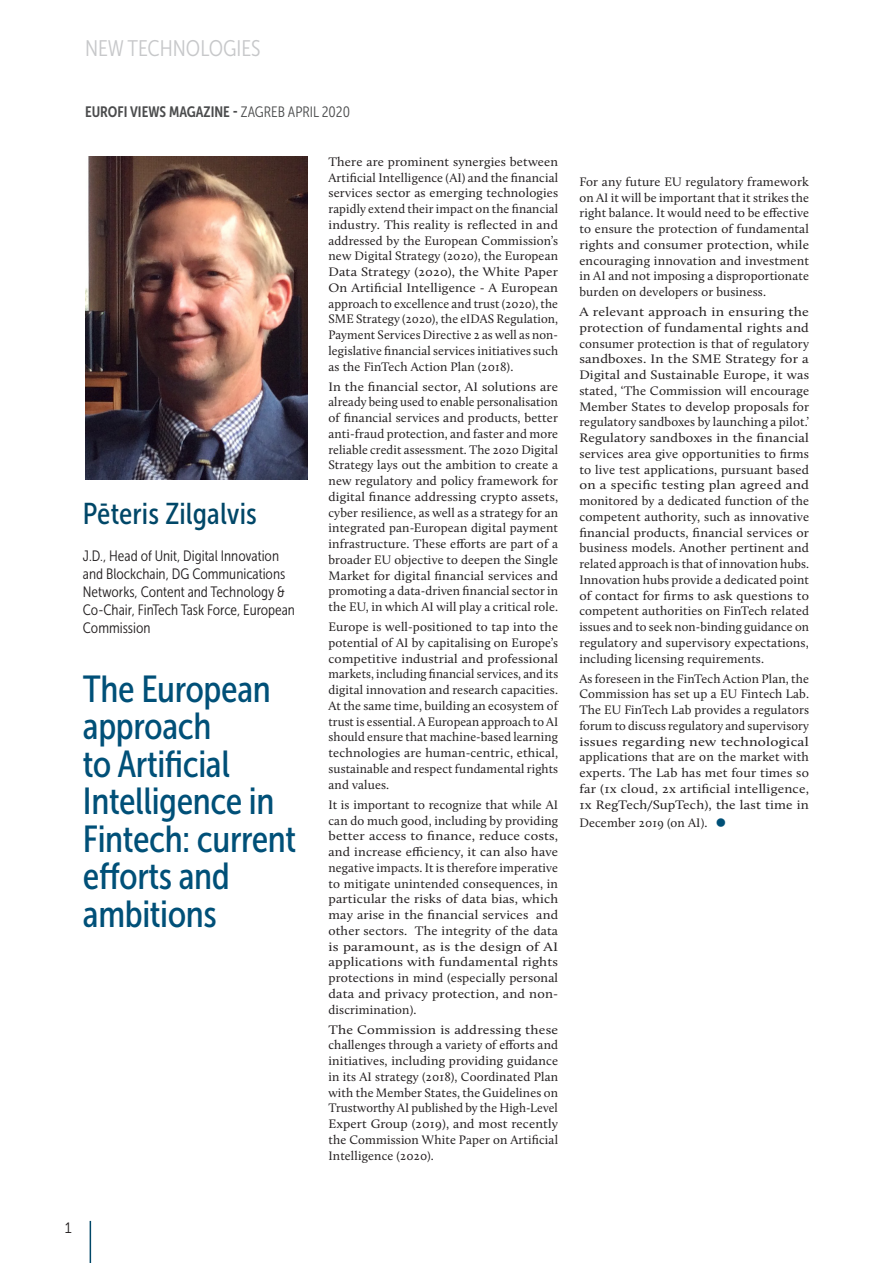
<style>
.page{position:relative;width:893px;height:1263px;background:#fff}
.page>*{position:absolute;margin:0;border:0;box-sizing:border-box;transform-origin:0 0}
.t1{font:37.5px/37.5px "Museo Sans Cond 500";letter-spacing:-.01em;color:#005078}
.BODY_TEXT{font:30px "Museo Sans Cond 500";letter-spacing:.005em;color:#004768}
.t2{font:22.5px "Museo Sans Cond 300";color:#c7c8ca}
.BODY_TEXT-2{font:15px/18px "Museo Sans Cond 300";color:#231f20}
.t3{font:15px "Museo Sans Cond 700";color:#4b4c4d}
.BULLETS{font:15px "Museo Sans 300";color:#231f20}
.BODY_TEXT-3{font:12.75px/15.8px "Calluna";letter-spacing:.01em;color:#231f20;text-align:justify}
.BODY_TEXT-4{font:12.75px/15.8px "Calluna";letter-spacing:.01em;color:#231f20;text-align:justify;scale:1.16 1}
.BODY_TEXT-5{font:12.75px/15.8px "Calluna";letter-spacing:.01em;color:#231f20;text-align:justify;scale:1.07 1}
.BODY_TEXT-6{font:12.75px/15.8px "Calluna";letter-spacing:.01em;color:#231f20;text-align:justify;scale:1.05 1}
.BODY_TEXT-7{font:12.75px/15.8px "Calluna";letter-spacing:.01em;color:#231f20;text-align:justify;scale:1.14 1}
.s1{font-family:"Museo Sans Cond 300"}
</style>
<div class="page">
<img style="left:85px;top:156px;width:222px;height:323px">
<hr style="left:90px;top:1221px;width:1px;height:42px;background:#004768">
<p class="t2" style="left:85px;top:36px;width:177px">NEW TECHNOLOGIES</p>
<p class="t3" style="left:85px;top:103px;width:266px">EUROFI VIEWS MAGAZINE - <span class="s1">ZAGREB APRIL 2020</span></p>
<p class="BODY_TEXT" style="left:83px;top:497px;width:176px">Pēteris Zilgalvis</p>
<p class="BODY_TEXT-2" style="left:83px;top:547px;width:214px">J.D., Head of Unit, Digital Innovation and Blockchain, DG Communications<br>Networks, Content and Technology &amp;<br>Co-Chair, FinTech Task Force, European<br>Commission</p>
<p class="t1" style="left:83px;top:670px;width:215px">The European approach<br>to Artificial<br>Intelligence in<br>Fintech: current efforts and ambitions</p>
<p class="BODY_TEXT-6" style="left:328px;top:154px;width:220px">There are prominent synergies between Artificial Intelligence (AI) and the financial services sector as emerging technologies rapidly extend their impact on the financial industry. This reality is reflected in and addressed by the European Commission’s new Digital Strategy (2020), the European Data Strategy (2020), the White Paper On Artificial Intelligence - A European approach to excellence and trust (2020), the SME Strategy (2020), the eIDAS Regulation, Payment Services Directive 2 as well as non&shy;legislative financial services initiatives such as the FinTech Action Plan (2018).</p>
<p class="BODY_TEXT-5" style="left:328px;top:378px;width:216px">In the financial sector, AI solutions are already being used to enable personalisation of financial services and products, better anti-fraud protection, and faster and more reliable credit assessment. The 2020 Digital Strategy lays out the ambition to create a new regulatory and policy framework for digital finance addressing crypto assets, cyber resilience, as well as a strategy for an integrated pan-European digital payment infrastructure. These efforts are part of a broader EU objective to deepen the Single Market for digital financial services and promoting a data-driven financial sector in the EU, in which AI will play a critical role.</p>
<p class="BODY_TEXT-3" style="left:328px;top:619px;width:231px">Europe is well-positioned to tap into the potential of AI by capitalising on Europe’s competitive industrial and professional markets, including financial services, and its digital innovation and research capacities.<br>At the same time, building an ecosystem of trust is essential. A European approach to AI should ensure that machine-based learning technologies are human-centric, ethical, sustainable and respect fundamental rights and values.</p>
<p class="BODY_TEXT-3" style="left:328px;top:796px;width:231px">It is important to recognize that while AI can do much good, including by providing better access to finance, reduce costs, and increase efficiency, it can also have negative impacts. It is therefore imperative to mitigate unintended consequences, in particular the risks of data bias, which may arise in the financial services and other sectors. The integrity of the data is paramount, as is the design of AI applications with fundamental rights protections in mind (especially personal data and privacy protection, and non&shy;discrimination).</p>
<p class="BODY_TEXT-7" style="left:328px;top:1021px;width:203px">The Commission is addressing these challenges through a variety of efforts and initiatives, including providing guidance in its AI strategy (2018), Coordinated Plan with the Member States, the Guidelines on Trustworthy AI published by the High-Level Expert Group (2019), and most recently the Commission White Paper on Artificial Intelligence (2020).</p>
<p class="BODY_TEXT-3" style="left:579px;top:174px;width:231px">For any future EU regulatory framework on AI it will be important that it strikes the right balance. It would need to be effective to ensure the protection of fundamental rights and consumer protection, while encouraging innovation and investment in AI and not imposing a disproportionate burden on developers or business.</p>
<p class="BODY_TEXT-4" style="left:579px;top:304px;width:200px">A relevant approach in ensuring the protection of fundamental rights and consumer protection is that of regulatory sandboxes. In the SME Strategy for a Digital and Sustainable Europe, it was stated, ‘The Commission will encourage Member States to develop proposals for regulatory sandboxes by launching a pilot.’ Regulatory sandboxes in the financial services area give opportunities to firms to live test applications, pursuant based on a specific testing plan agreed and monitored by a dedicated function of the competent authority, such as innovative financial products, financial services or business models. Another pertinent and related approach is that of innovation hubs.<br>Innovation hubs provide a dedicated point of contact for firms to ask questions to competent authorities on FinTech related issues and to seek non-binding guidance on regulatory and supervisory expectations, including licensing requirements.</p>
<p class="BODY_TEXT-3" style="left:579px;top:670px;width:231px">As foreseen in the FinTech Action Plan, the Commission has set up a EU Fintech Lab.<br>The EU FinTech Lab provides a regulators forum to discuss regulatory and supervisory issues regarding new technological applications that are on the market with experts. The Lab has met four times so far (1x cloud, 2x artificial intelligence, 1x RegTech/SupTech), the last time in</p>
<p class="BODY_TEXT-3" style="left:579px;top:814px;width:130px">December 2019 (on AI).</p>
<p class="BULLETS" style="left:65px;top:1220px;width:8px">1</p>
</div>
